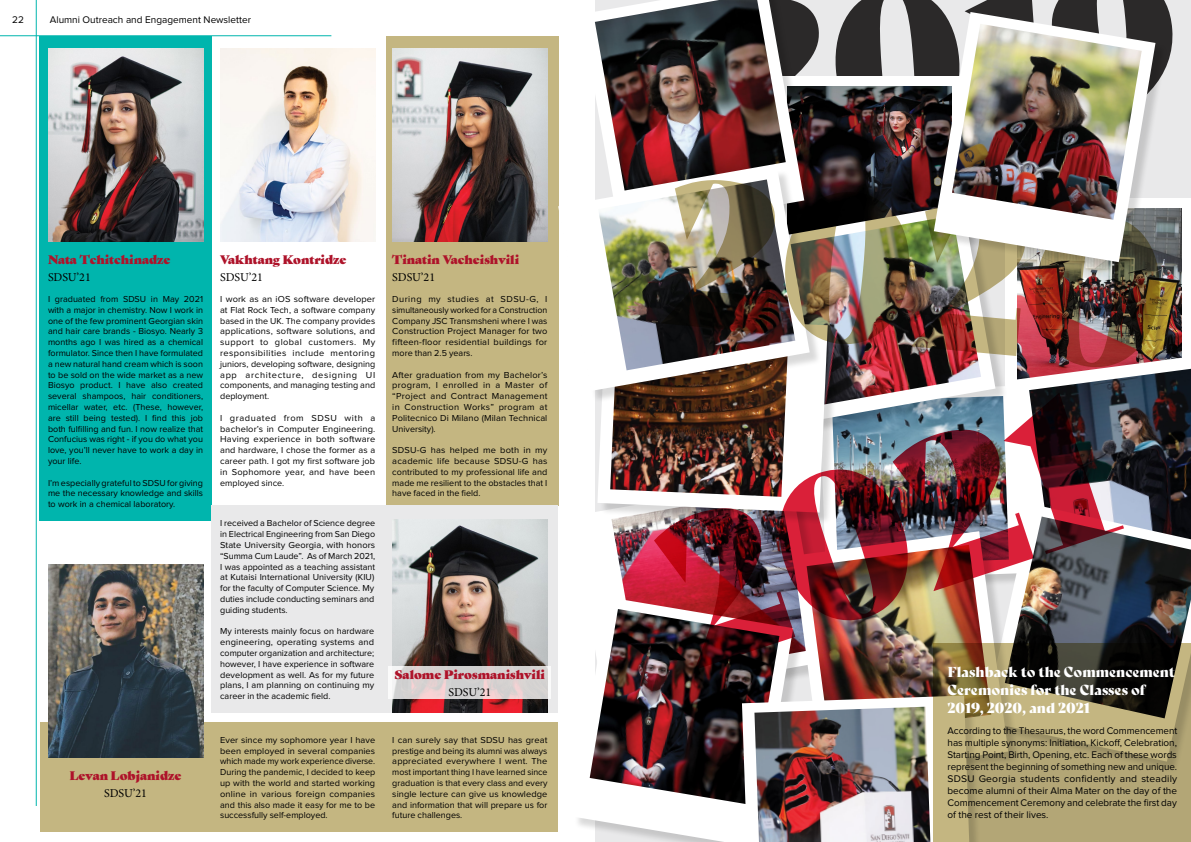
<style>
.page{position:relative;width:1191px;height:842px;background:#fff}
.page>*{position:absolute;margin:0;border:0;box-sizing:border-box;transform-origin:0 0}
.t1{font:200px "Bely Display";color:#da2039}
.t2{font:200px "Bely Display";color:#c4b681}
.t3{font:14px/18px "Bely Display";color:#fff}
.t4{font:12px "Gastromond";color:#ae132a}
.t5{font:12px "Minion Pro";letter-spacing:-.005em;color:#000}
.t6{font:10px/12px "Proxima Nova";color:#000;text-align:justify}
.t7{font:9px/10.8px "Proxima Nova";color:#000;text-align:justify}
</style>
<div class="page">
<div style="left:40px;top:36px;width:172px;height:485px;background:#00b5ad"></div>
<div style="left:386px;top:36px;width:172px;height:469px;background:#c4b681"></div>
<div style="left:212px;top:505px;width:346px;height:208px;background:#e9e9ea"></div>
<div style="left:40px;top:722px;width:518px;height:110px;background:#c4b681"></div>
<img style="left:48px;top:48px;width:155px;height:193px">
<img style="left:220px;top:48px;width:155px;height:193px">
<img style="left:392px;top:48px;width:155px;height:193px">
<img style="left:48px;top:564px;width:155px;height:193px">
<img style="left:392px;top:519px;width:155px;height:193px">
<svg style="left:388px;top:666px;width:163px;height:33px;background:#dad3d3"></svg>
<img style="left:589px;top:0;width:602px;height:842px">
<img style="left:952px;top:24px;width:189px;height:196px">
<svg style="left:933px;top:643px;width:258px;height:199px;background:#958960"></svg>
<hr style="left:36px;top:0;width:1px;height:806px;background:#00b5ad">
<hr style="left:0;top:36px;width:331px;height:1px;background:#00b5ad">
<p class="t6" style="left:12px;top:14px;width:13px">22</p>
<p class="t6" style="left:50px;top:14px;width:203px">Alumni Outreach and Engagement Newsletter</p>
<h3 class="t4" style="left:48px;top:250px;width:124px">Nata Tchitchinadze</h3>
<h3 class="t5" style="left:48px;top:269px;width:44px">SDSU’21</h3>
<p class="t7" style="left:48px;top:294px;width:157px">I graduated from SDSU in May 2021 with a major in chemistry. Now I work in one of the few prominent Georgian skin and hair care brands - Biosyo. Nearly 3 months ago I was hired as a chemical formulator. Since then I have formulated a new natural hand cream which is soon to be sold on the wide market as a new Biosyo product. I have also created several shampoos, hair conditioners, micellar water, etc. (These, however, are still being tested). I find this job both fulfilling and fun. I now realize that Confucius was right - if you do what you love, you’ll never have to work a day in your life.</p>
<p class="t7" style="left:48px;top:478px;width:157px">I’m especially grateful to SDSU for giving me the necessary knowledge and skills to work in a chemical laboratory.</p>
<h3 class="t4" style="left:70px;top:766px;width:113px">Levan Lobjanidze</h3>
<h3 class="t5" style="left:104px;top:785px;width:44px">SDSU’21</h3>
<h3 class="t4" style="left:220px;top:250px;width:128px">Vakhtang Kontridze</h3>
<h3 class="t5" style="left:220px;top:269px;width:44px">SDSU’21</h3>
<p class="t7" style="left:220px;top:294px;width:157px">I work as an iOS software developer at Flat Rock Tech, a software company based in the UK. The company provides applications, software solutions, and support to global customers. My responsibilities include mentoring juniors, developing software, designing app architecture, designing UI components, and managing testing and deployment.</p>
<p class="t7" style="left:220px;top:413px;width:157px">I graduated from SDSU with a bachelor’s in Computer Engineering.<br>Having experience in both software and hardware, I chose the former as a career path. I got my first software job in Sophomore year, and have been employed since.</p>
<p class="t7" style="left:220px;top:518px;width:157px">I received a Bachelor of Science degree in Electrical Engineering from San Diego State University Georgia, with honors “Summa Cum Laude”. As of March 2021, I was appointed as a teaching assistant at Kutaisi International University (KIU) for the faculty of Computer Science. My duties include conducting seminars and guiding students.</p>
<p class="t7" style="left:220px;top:626px;width:156px">My interests mainly focus on hardware engineering, operating systems and computer organization and architecture; however, I have experience in software development as well. As for my future plans, I am planning on continuing my career in the academic field.</p>
<p class="t7" style="left:220px;top:735px;width:157px">Ever since my sophomore year I have been employed in several companies which made my work experience diverse.<br>During the pandemic, I decided to keep up with the world and started working online in various foreign companies and this also made it easy for me to be successfully self-employed.</p>
<h3 class="t4" style="left:392px;top:250px;width:128px">Tinatin Vacheishvili</h3>
<h3 class="t5" style="left:392px;top:269px;width:44px">SDSU’21</h3>
<p class="t7" style="left:392px;top:294px;width:157px">During my studies at SDSU-G, I simultaneously worked for a Construction Company JSC Transmsheni where I was Construction Project Manager for two fifteen-floor residential buildings for more than 2.5 years.</p>
<p class="t7" style="left:392px;top:370px;width:157px">After graduation from my Bachelor’s program, I enrolled in a Master of “Project and Contract Management in Construction Works” program at Politecnico Di Milano (Milan Technical University).</p>
<p class="t7" style="left:392px;top:445px;width:157px">SDSU-G has helped me both in my academic life because SDSU-G has contributed to my professional life and made me resilient to the obstacles that I have faced in the field.</p>
<h3 class="t4" style="left:395px;top:665px;width:152px">Salome Pirosmanishvili</h3>
<h3 class="t5" style="left:448px;top:684px;width:44px">SDSU’21</h3>
<p class="t7" style="left:392px;top:735px;width:157px">I can surely say that SDSU has great prestige and being its alumni was always appreciated everywhere I went. The most important thing I have learned since graduation is that every class and every single lecture can give us knowledge and information that will prepare us for future challenges.</p>
<h1 class="t2" style="left:679px;top:91px;width:504px;rotate:5deg">2020</h1>
<h1 class="t1" style="left:620px;top:447px;width:456px;rotate:-18deg">2021</h1>
<h2 class="t3" style="left:947px;top:662px;width:229px">Flashback to the Commencement<br>Ceremonies for the Classes of<br>2019, 2020, and 2021</h2>
<p class="t6" style="left:947px;top:725px;width:231px">According to the Thesaurus, the word Commencement has multiple synonyms: Initiation, Kickoff, Celebration, Starting Point, Birth, Opening, etc. Each of these words represent the beginning of something new and unique.<br>SDSU Georgia students confidently and steadily become alumni of their Alma Mater on the day of the Commencement Ceremony and celebrate the first day of the rest of their lives.</p>
</div>
